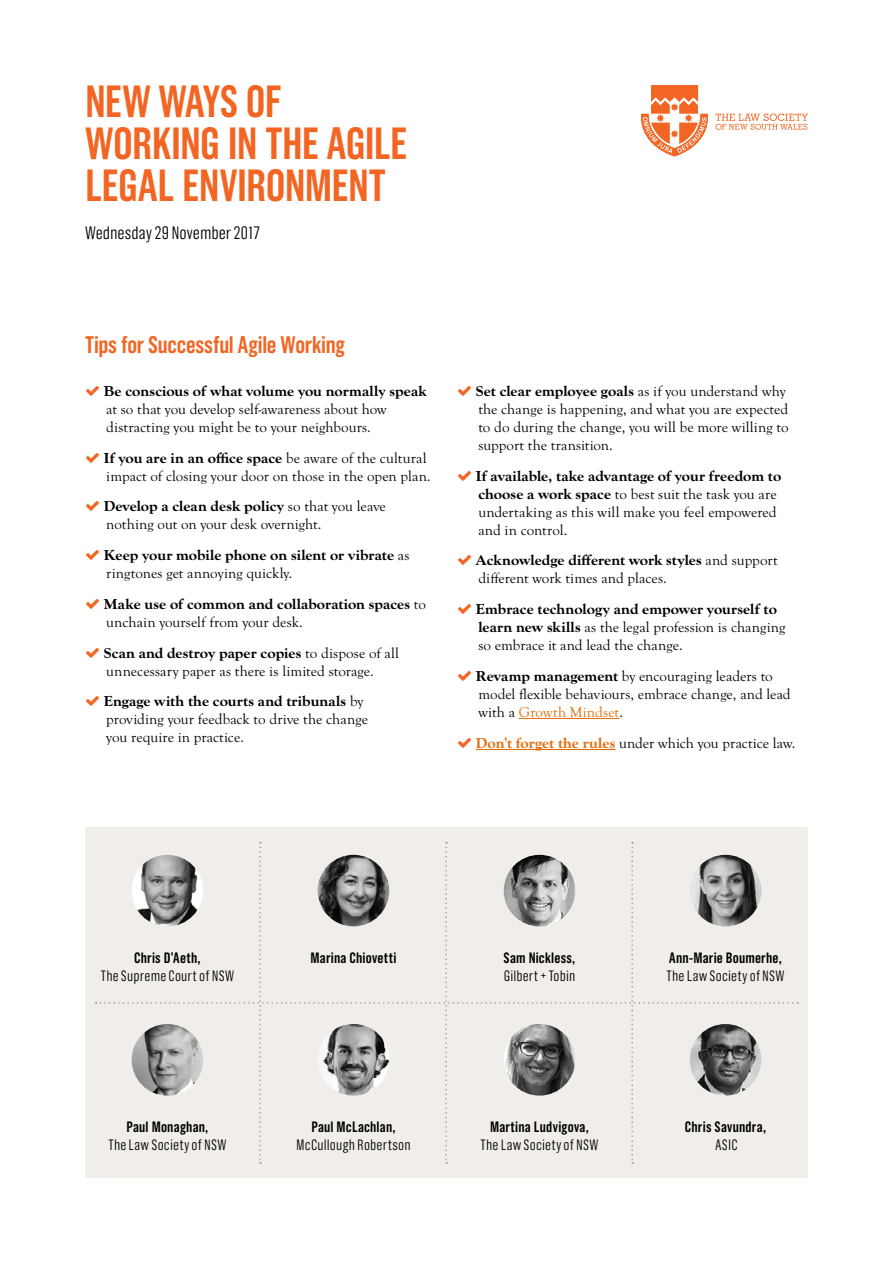
<style>
.page{position:relative;width:893px;height:1263px;background:#fff}
.page>*{position:absolute;margin:0;border:0;box-sizing:border-box;transform-origin:0 0}
.t1{font:600 45px/42px "Grotzec Head Condensed";letter-spacing:-.015em;color:#f26522}
.t2{font:600 24px "Grotzec Head Condensed";letter-spacing:-.01em;color:#f26522}
.t3{font:300 18px "Grotzec Head Condensed";color:#000}
.t4{font:15px/18px "Goudy Old Sty";letter-spacing:.005em;color:#000}
.t5{font:700 expanded 15px/18px "Goudy Old Sty";color:#000}
.t6{font:600 15px "Grotzec Head Condensed";letter-spacing:.015em;color:#000}
.t7{font:300 15px "Grotzec Head Condensed";letter-spacing:.015em;color:#000}
.s1{font-weight:700;font-stretch:expanded}
.s2{font-weight:400;font-stretch:normal}
.s3{color:#e36c0a}
.s4{font-weight:700;font-stretch:expanded;color:#e36c0a}
</style>
<div class="page">
<div style="left:85px;top:828px;width:723px;height:350px;background:#f1eeea"></div>
<svg style="left:96px;top:842px;width:702px;height:321px"></svg>
<hr style="left:519px;top:718px;width:100px;height:1px;background:#e36c0a">
<hr style="left:476px;top:749px;width:139px;height:1px;background:#e36c0a">
<svg style="left:641px;top:85px;width:167px;height:72px"></svg>
<h1 class="t1" style="left:85px;top:79px;width:324px">NEW WAYS OF<br>WORKING IN THE AGILE<br>LEGAL ENVIRONMENT</h1>
<p class="t3" style="left:85px;top:222px;width:177px">Wednesday 29 November 2017</p>
<h2 class="t2" style="left:85px;top:331px;width:261px">Tips for Successful Agile Working</h2>
<p class="t5" style="left:104px;top:382px;width:325px">Be conscious of what volume you normally speak</p>
<p class="t4" style="left:106px;top:400px;width:282px">at so that you develop self-awareness about how distracting you might be to your neighbours.</p>
<p class="t4" style="left:104px;top:449px;width:328px"><span class="s1">If you are in an office space</span> be aware of the cultural impact of closing your door on those in the open plan.</p>
<p class="t4" style="left:104px;top:498px;width:284px"><span class="s1">Develop a clean desk policy</span> so that you leave nothing out on your desk overnight.</p>
<p class="t5" style="left:104px;top:546px;width:307px">Keep your mobile phone on silent or vibrate <span class="s2">as ringtones get annoying quickly.</span></p>
<p class="t5" style="left:104px;top:595px;width:324px">Make use of common and collaboration spaces <span class="s2">to unchain yourself from your desk.</span></p>
<p class="t4" style="left:104px;top:644px;width:297px"><span class="s1">Scan and destroy paper copies</span> to dispose of all unnecessary paper as there is limited storage.</p>
<p class="t4" style="left:104px;top:693px;width:266px"><span class="s1">Engage with the courts and tribunals</span> by providing your feedback to drive the change you require in practice.</p>
<p class="t4" style="left:476px;top:382px;width:314px"><span class="s1">Set clear employee goals</span> as if you understand why the change is happening, and what you are expected to do during the change, you will be more willing to support the transition.</p>
<p class="t4" style="left:476px;top:467px;width:307px"><span class="s1">If available, take advantage of your freedom to choose a work space</span> to best suit the task you are undertaking as this will make you feel empowered and in control.</p>
<p class="t4" style="left:476px;top:552px;width:303px"><span class="s1">Acknowledge different work styles</span> and support different work times and places.</p>
<p class="t4" style="left:476px;top:600px;width:311px"><span class="s1">Embrace technology and empower yourself to learn new skills</span> as the legal profession is changing so embrace it and lead the change.</p>
<p class="t4" style="left:476px;top:667px;width:316px"><span class="s1">Revamp management</span> by encouraging leaders to model flexible behaviours, embrace change, and lead with a <span class="s3">Growth Mindset</span>.</p>
<p class="t4" style="left:476px;top:734px;width:321px"><span class="s4">Don’t forget the rules</span> under which you practice law.</p>
<p class="t6" style="left:134px;top:949px;width:68px">Chris D’Aeth,</p>
<p class="t7" style="left:101px;top:967px;width:135px">The Supreme Court of NSW</p>
<p class="t6" style="left:126px;top:1118px;width:83px">Paul Monaghan,</p>
<p class="t7" style="left:108px;top:1136px;width:120px">The Law Society of NSW</p>
<p class="t6" style="left:311px;top:949px;width:87px">Marina Chiovetti</p>
<p class="t6" style="left:504px;top:949px;width:73px">Sam Nickless,</p>
<p class="t7" style="left:504px;top:967px;width:73px">Gilbert + Tobin</p>
<p class="t6" style="left:311px;top:1118px;width:86px">Paul McLachlan,</p>
<p class="t7" style="left:296px;top:1136px;width:116px">McCullough Robertson</p>
<p class="t6" style="left:490px;top:1118px;width:100px">Martina Ludvigova,</p>
<p class="t7" style="left:480px;top:1136px;width:120px">The Law Society of NSW</p>
<p class="t6" style="left:669px;top:949px;width:114px">Ann-Marie Boumerhe,</p>
<p class="t7" style="left:666px;top:967px;width:120px">The Law Society of NSW</p>
<p class="t6" style="left:685px;top:1118px;width:83px">Chris Savundra,</p>
<p class="t7" style="left:715px;top:1136px;width:24px">ASIC</p>
</div>
